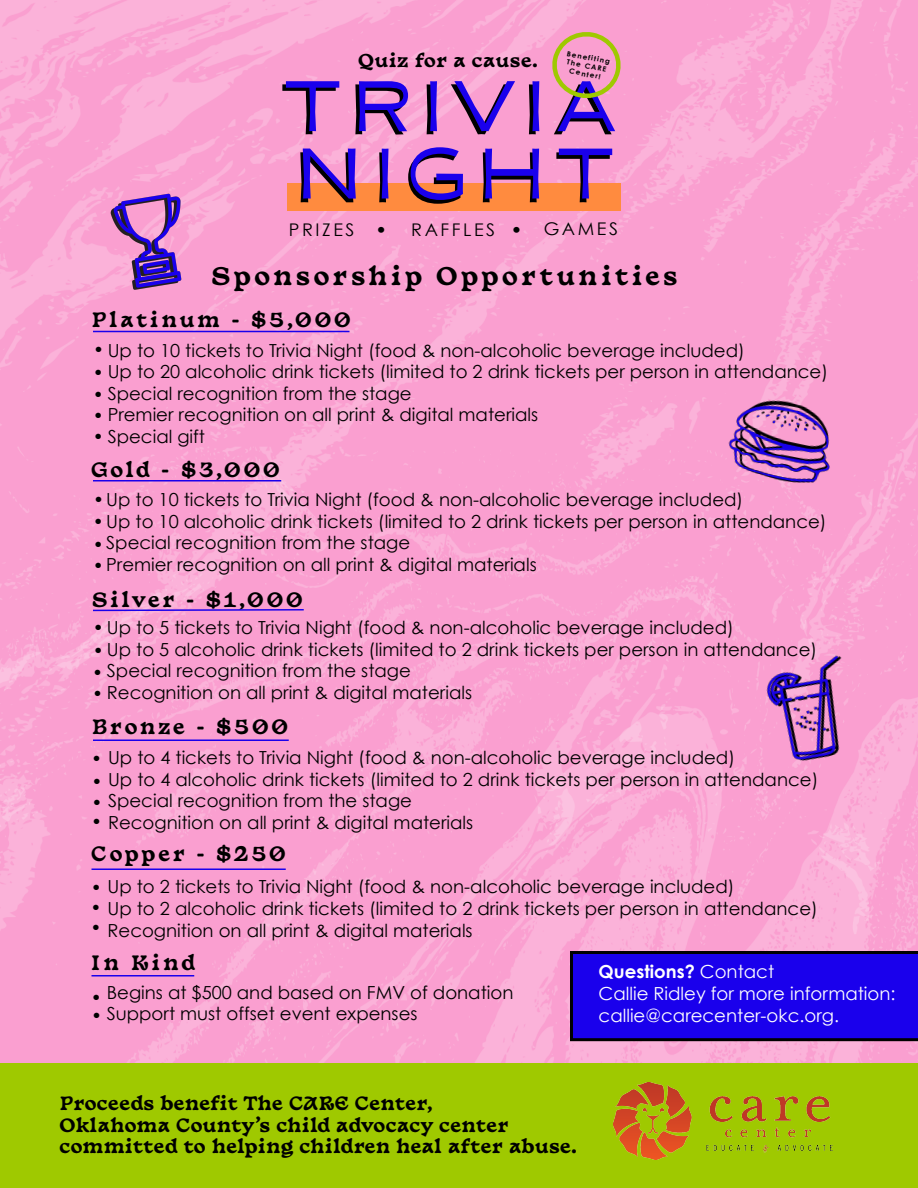
<style>
.page{position:relative;width:918px;height:1188px;background:#fff}
.page>*{position:absolute;margin:0;border:0;box-sizing:border-box;transform-origin:0 0}
.t1{font:76.95px "Moche";letter-spacing:.13em;color:#000}
.t2{font:700 24px "Basteleur";letter-spacing:.14em;color:#000}
.t3{font:19.65px "Century Gothic";color:#000}
.t4{font:700 19.5px "Basteleur";letter-spacing:.14em;color:#000}
.t5{font:18px/21.6px "Century Gothic";color:#000}
.t6{font:700 18px/21.6px "Basteleur";letter-spacing:.015em;color:#000}
.t7{font:18px/21.6px "Century Gothic";color:#fff}
.t8{font:17.4px "Century Gothic";letter-spacing:.14em;color:#000}
.t9{font:700 17.4px "Basteleur";letter-spacing:.015em;color:#000}
.t10{font:700 7.05px/8.4px "Century Gothic";color:#000;text-align:center}
.s1{font-weight:700}
</style>
<div class="page">
<img style="left:0;top:0;width:918px;height:1064px">
<div style="left:287px;top:183px;width:334px;height:28px;background:#ff8b3f"></div>
<svg style="left:552px;top:32px;width:71px;height:67px;background:#e8a6a9"></svg>
<img style="left:713px;top:366px;width:141px;height:151px">
<img style="left:707px;top:373px;width:148px;height:141px">
<div style="left:0;top:1064px;width:918px;height:124px;background:#9fc900"></div>
<img style="left:613px;top:1083px;width:219px;height:76px">
<svg style="left:570px;top:951px;width:348px;height:90px;background:#1800da"></svg>
<img style="left:84px;top:177px;width:130px;height:133px">
<img style="left:722px;top:626px;width:175px;height:171px">
<hr style="left:93px;top:331px;width:257px;height:1px;background:#1a00ec">
<hr style="left:92px;top:975px;width:102px;height:1px;background:#1a00ec">
<svg style="left:91px;top:608px;width:214px;height:4px"></svg>
<hr style="left:93px;top:480px;width:188px;height:2px;background:#1a00ec">
<hr style="left:93px;top:740px;width:196px;height:1px;background:#1a00ec">
<hr style="left:92px;top:868px;width:194px;height:2px;background:#1a00ec">
<p class="t9" style="left:358px;top:45px;width:182px">Quiz for a cause.</p>
<p class="t10" style="left:568px;top:49px;width:45px;rotate:11deg">Benefiting<br>The CARE<br>Center!</p>
<h1 class="t1" style="left:281px;top:63px;width:333px">TRIVIA</h1>
<h1 class="t1" style="left:293px;top:131px;width:320px">NIGHT</h1>
<p class="t8" style="left:289px;top:220px;width:67px">PRIZES</p>
<p class="t8" style="left:411px;top:219px;width:85px">RAFFLES</p>
<p class="t8" style="left:544px;top:218px;width:76px">GAMES</p>
<p class="t3" style="left:375px;top:218px;width:14px">•</p>
<p class="t3" style="left:511px;top:218px;width:14px">•</p>
<h2 class="t2" style="left:212px;top:255px;width:468px">Sponsorship Opportunities</h2>
<p class="t4" style="left:92px;top:303px;width:261px">Platinum - $5,000</p>
<p class="t5" style="left:93px;top:339px;width:653px">• Up to 10 tickets to Trivia Night (food &amp; non-alcoholic beverage included)</p>
<p class="t5" style="left:93px;top:361px;width:737px">• Up to 20 alcoholic drink tickets (limited to 2 drink tickets per person in attendance)</p>
<p class="t5" style="left:93px;top:382px;width:320px">• Special recognition from the stage</p>
<p class="t5" style="left:93px;top:404px;width:447px">• Premier recognition on all print &amp; digital materials</p>
<p class="t5" style="left:93px;top:425px;width:114px">• Special gift</p>
<p class="t4" style="left:91px;top:453px;width:190px">Gold - $3,000</p>
<p class="t5" style="left:93px;top:488px;width:652px">•Up to 10 tickets to Trivia Night (food &amp; non-alcoholic beverage included)</p>
<p class="t5" style="left:93px;top:510px;width:735px">•Up to 10 alcoholic drink tickets (limited to 2 drink tickets per person in attendance)</p>
<p class="t5" style="left:93px;top:532px;width:319px">•Special recognition from the stage</p>
<p class="t5" style="left:93px;top:553px;width:446px">•Premier recognition on all print &amp; digital materials</p>
<p class="t4" style="left:92px;top:583px;width:212px">Silver - $1,000</p>
<p class="t5" style="left:93px;top:617px;width:643px">• Up to 5 tickets to Trivia Night (food &amp; non-alcoholic beverage included)</p>
<p class="t5" style="left:93px;top:638px;width:726px">• Up to 5 alcoholic drink tickets (limited to 2 drink tickets per person in attendance)</p>
<p class="t5" style="left:92px;top:660px;width:320px">• Special recognition from the stage</p>
<p class="t5" style="left:92px;top:682px;width:382px">• Recognition on all print &amp; digital materials</p>
<p class="t4" style="left:92px;top:710px;width:198px">Bronze - $500</p>
<p class="t5" style="left:91px;top:747px;width:645px">• Up to 4 tickets to Trivia Night (food &amp; non-alcoholic beverage included)</p>
<p class="t5" style="left:92px;top:768px;width:728px">• Up to 4 alcoholic drink tickets (limited to 2 drink tickets per person in attendance)</p>
<p class="t5" style="left:92px;top:790px;width:322px">• Special recognition from the stage</p>
<p class="t5" style="left:91px;top:812px;width:384px">• Recognition on all print &amp; digital materials</p>
<p class="t4" style="left:91px;top:837px;width:196px">Copper - $250</p>
<p class="t5" style="left:91px;top:876px;width:645px">• Up to 2 tickets to Trivia Night (food &amp; non-alcoholic beverage included)</p>
<p class="t5" style="left:108px;top:897px;width:712px;text-indent:-17px">• Up to 2 alcoholic drink tickets (limited to 2 drink tickets per person in attendance)<br>Recognition on all print &amp; digital materials</p>
<p class="t5" style="left:90px;top:916px;width:13px">•</p>
<p class="t4" style="left:90px;top:946px;width:106px">In Kind</p>
<p class="t5" style="left:107px;top:981px;width:408px">Begins at $500 and based on FMV of donation</p>
<p class="t5" style="left:91px;top:1003px;width:328px">• Support must offset event expenses</p>
<p class="t5" style="left:91px;top:986px;width:13px">•</p>
<p class="t7" style="left:599px;top:961px;width:298px"><span class="s1">Questions?</span> Contact<br>Callie Ridley for more information: callie@carecenter-okc.org.</p>
<p class="t6" style="left:59px;top:1091px;width:519px">Proceeds benefit The CARE Center,<br>Oklahoma County’s child advocacy center committed to helping children heal after abuse.</p>
</div>
